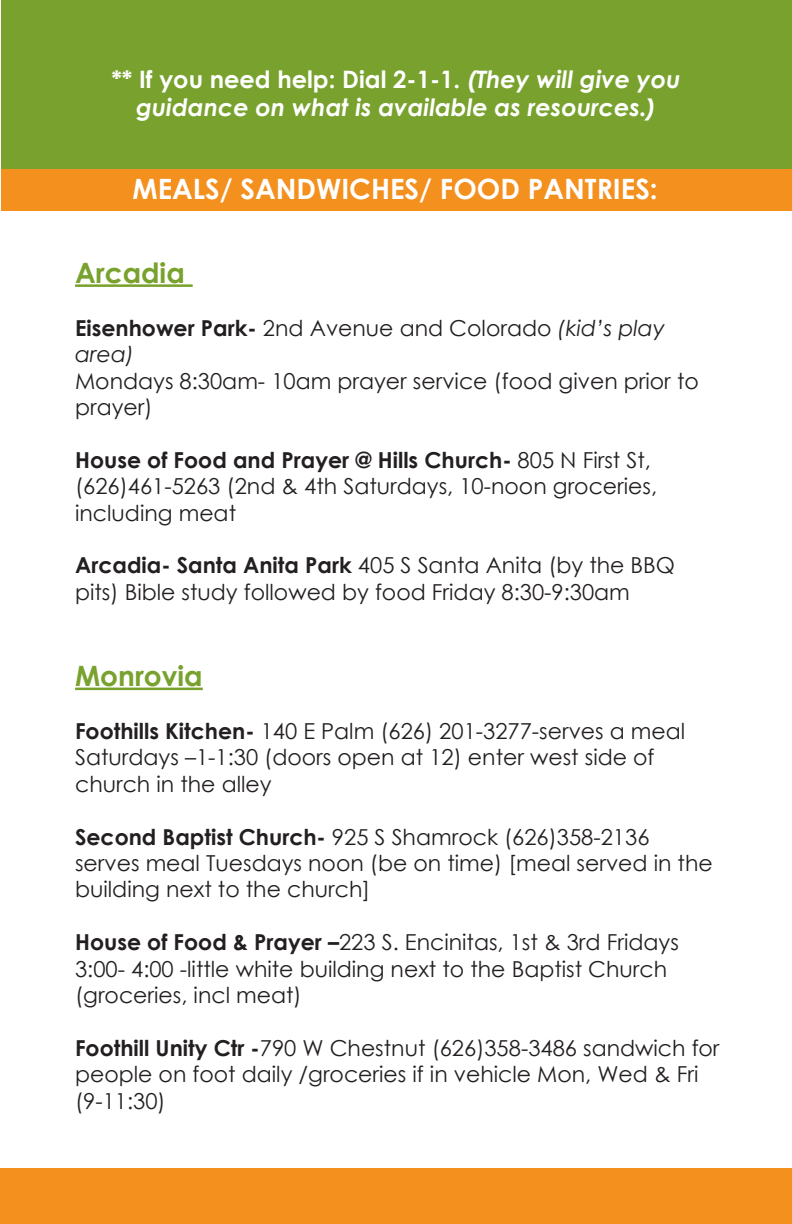
<style>
.page{position:relative;width:792px;height:1224px;background:#fff}
.page>*{position:absolute;margin:0;border:0;box-sizing:border-box;transform-origin:0 0}
.t1{font:700 28px "Century Gothic";color:#fff}
.t2{font:700 28px "Century Gothic";color:#78a22d}
.t3{font:italic 700 24px/28.8px "Century Gothic";color:#fff;text-align:center}
.t4{font:22px/26.4px "Century Gothic";color:#231f20}
.s1{font-style:normal}
.s2{font-weight:700}
.s3{font-style:italic}
</style>
<div class="page">
<div style="left:1px;top:167px;width:791px;height:44px;background:#f4901e"></div>
<div style="left:0;top:1168px;width:792px;height:56px;background:#f4901e"></div>
<div style="left:1px;top:0;width:791px;height:169px;background:#78a22d"></div>
<hr style="left:75px;top:284px;width:118px;height:3px;background:#78a22d">
<hr style="left:75px;top:688px;width:128px;height:2px;background:#78a22d">
<p class="t3" style="left:111px;top:63px;width:571px"><span class="s1">** If you need help: Dial 2-1-1.</span> (They will give you guidance on what is available as resources.)</p>
<p class="t1" style="left:132px;top:167px;width:527px">MEALS/ SANDWICHES/ FOOD PANTRIES:</p>
<p class="t2" style="left:75px;top:252px;width:111px">Arcadia</p>
<p class="t4" style="left:75px;top:314px;width:591px"><span class="s2">Eisenhower Park-</span> 2nd Avenue and Colorado <span class="s3">(kid’s play area)</span></p>
<p class="t4" style="left:75px;top:367px;width:625px">Mondays 8:30am- 10am prayer service (food given prior to prayer)</p>
<p class="t4" style="left:75px;top:446px;width:584px"><span class="s2">House of Food and Prayer @ Hills Church-</span> 805 N First St, (626)461-5263 (2nd &amp; 4th Saturdays, 10-noon groceries, including meat</p>
<p class="t4" style="left:75px;top:552px;width:601px"><span class="s2">Arcadia- Santa Anita Park</span> 405 S Santa Anita (by the BBQ pits) Bible study followed by food Friday 8:30-9:30am</p>
<p class="t2" style="left:75px;top:655px;width:129px">Monrovia</p>
<p class="t4" style="left:75px;top:718px;width:612px"><span class="s2">Foothills Kitchen-</span> 140 E Palm (626) 201-3277-serves a meal<br>Saturdays –1-1:30 (doors open at 12) enter west side of church in the alley</p>
<p class="t4" style="left:75px;top:823px;width:639px"><span class="s2">Second Baptist Church-</span> 925 S Shamrock (626)358-2136 serves meal Tuesdays noon (be on time) [meal served in the building next to the church]</p>
<p class="t4" style="left:75px;top:929px;width:605px"><span class="s2">House of Food &amp; Prayer –</span>223 S. Encinitas, 1st &amp; 3rd Fridays<br>3:00- 4:00 -little white building next to the Baptist Church (groceries, incl meat)</p>
<p class="t4" style="left:75px;top:1034px;width:646px"><span class="s2">Foothill Unity Ctr -</span>790 W Chestnut (626)358-3486 sandwich for people on foot daily /groceries if in vehicle Mon, Wed &amp; Fri (9-11:30)</p>
</div>
